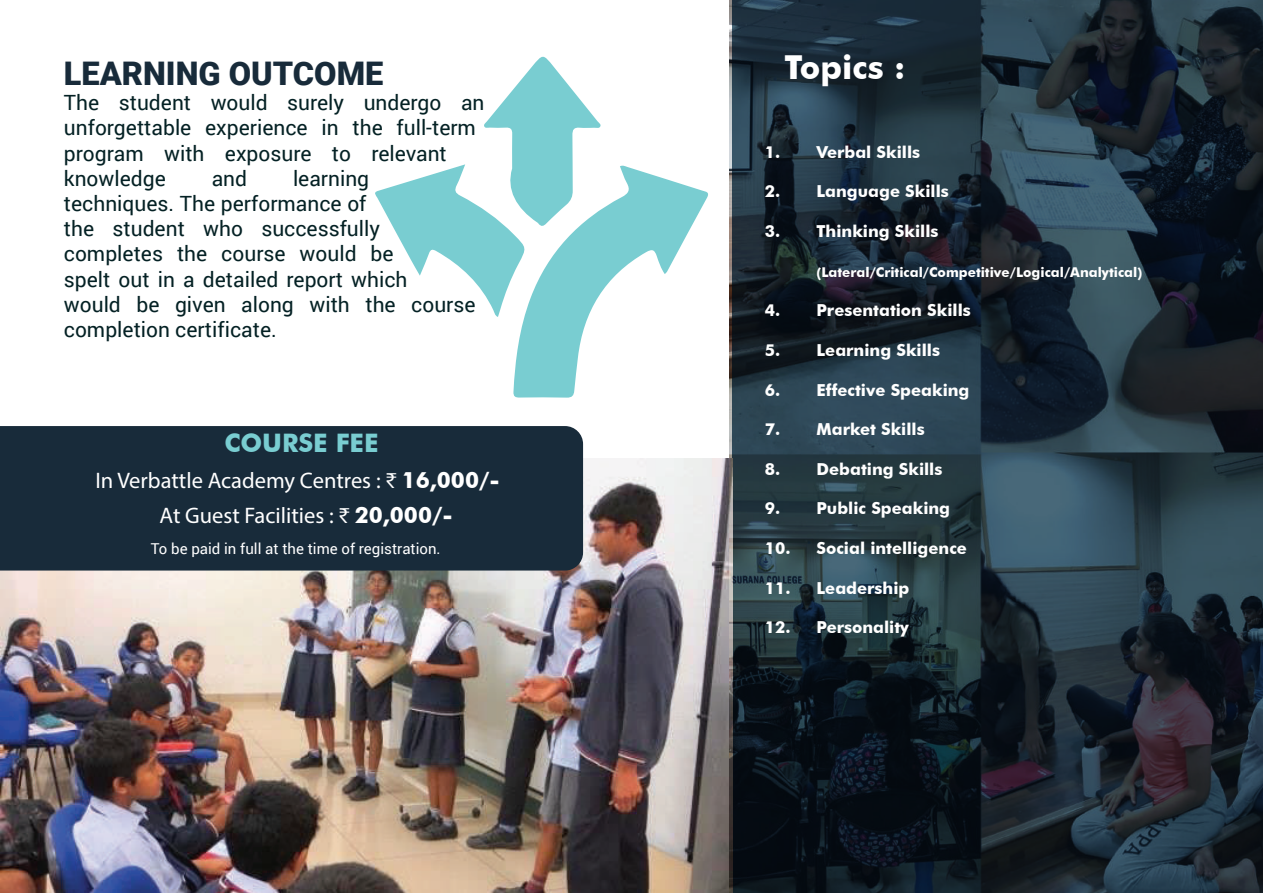
<style>
.page{position:relative;width:1263px;height:893px;background:#fff}
.page>*{position:absolute;margin:0;border:0;box-sizing:border-box;transform-origin:0 0}
.t1{font:700 33px "Futura BT";color:#fff}
.t2{font:900 32.55px "Roboto";color:#182b3a}
.t3{font:700 25.5px "Futura BT";color:#79cdd1}
.t4{font:22.5px/35.2px "Myriad Pro";color:#fff}
.t5{font:21px/25.2px "Roboto";color:#042124}
.t6{font:700 16.5px "Futura BT";color:#fff}
.t7{font:15px "Roboto";color:#fff}
.t8{font:700 13.5px "Futura BT";color:#fff}
.s1{font-family:"Futura BT";font-weight:700}
</style>
<div class="page">
<img style="left:0;top:458px;width:730px;height:435px">
<div style="left:0;top:426px;width:583px;height:145px;background:#182b3a"></div>
<svg style="left:513px;top:165px;width:195px;height:233px"></svg>
<svg style="left:375px;top:56px;width:226px;height:261px"></svg>
<img style="left:730px;top:0;width:533px;height:893px">
<h2 class="t2" style="left:64px;top:51px;width:321px">LEARNING OUTCOME</h2>
<p class="t5" style="left:64px;top:89px;width:422px">The student would surely undergo an unforgettable experience in the full-term program with exposure to relevant knowledge</p>
<p class="t5" style="left:64px;top:165px;width:413px;text-indent:229px">learning techniques. The performance of<br>the student who successfully completes the course would be<br>spelt out in a detailed report which<br>would be given along with the course completion certificate.</p>
<p class="t5" style="left:212px;top:165px;width:37px">and</p>
<p class="t3" style="left:224px;top:427px;width:156px">COURSE FEE</p>
<p class="t4" style="left:160px;top:462px;width:342px;text-indent:-64px">In Verbattle Academy Centres : ₹ <span class="s1">16,000/-<br></span>At Guest Facilities : ₹ <span class="s1">20,000/-</span></p>
<p class="t7" style="left:151px;top:538px;width:291px">To be paid in full at the time of registration.</p>
<h1 class="t1" style="left:784px;top:47px;width:123px">Topics :</h1>
<p class="t6" style="left:765px;top:142px;width:157px">1. Verbal Skills</p>
<p class="t6" style="left:765px;top:182px;width:185px">2. Language Skills</p>
<p class="t6" style="left:765px;top:221px;width:175px">3. Thinking Skills</p>
<p class="t8" style="left:816px;top:264px;width:327px">(Lateral/Critical/Competitive/Logical/Analytical)</p>
<p class="t6" style="left:765px;top:300px;width:207px">4. Presentation Skills</p>
<p class="t6" style="left:765px;top:340px;width:177px">5. Learning Skills</p>
<p class="t6" style="left:765px;top:380px;width:206px">6. Effective Speaking</p>
<p class="t6" style="left:765px;top:419px;width:161px">7. Market Skills</p>
<p class="t6" style="left:765px;top:459px;width:179px">8. Debating Skills</p>
<p class="t6" style="left:765px;top:498px;width:187px">9. Public Speaking</p>
<p class="t6" style="left:765px;top:538px;width:204px">10. Social intelligence</p>
<p class="t6" style="left:765px;top:578px;width:146px">11. Leadership</p>
<p class="t6" style="left:765px;top:617px;width:146px">12. Personality</p>
</div>
